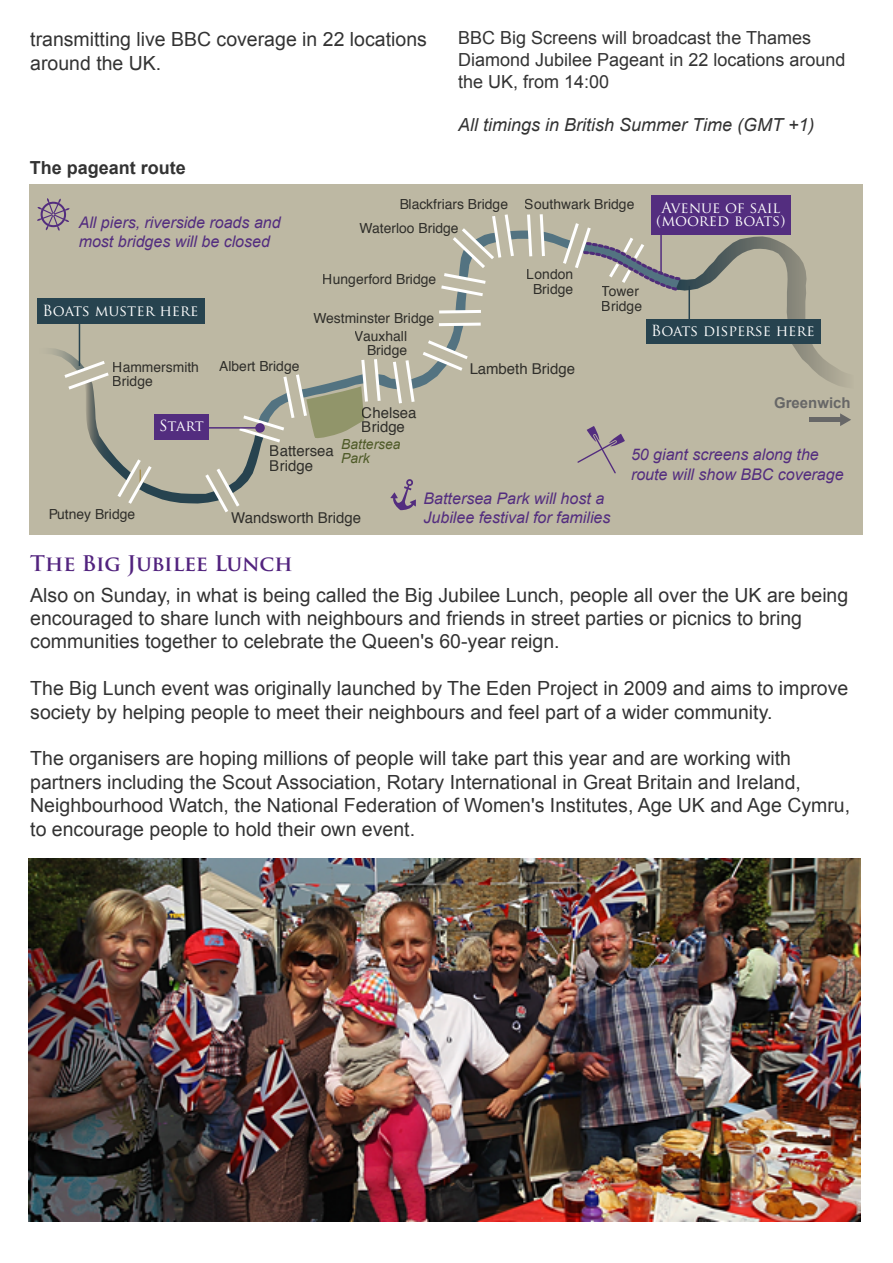
<style>
.page{position:relative;width:893px;height:1263px;background:#fff}
.page>*{position:absolute;margin:0;border:0;box-sizing:border-box;transform-origin:0 0}
.t1{font:700 21px "Trajan Pro";letter-spacing:-.01em;color:#52237e}
.t2{font:19.5px/23.4px "Arial";color:#333}
.t3{font:18px/21.6px "Arial";color:#333}
.t4{font:italic 18px "Arial";color:#333}
.t5{font:700 18px "Arial";color:#333}
.t6{font:italic 16.05px/19.2px "Arial";color:#532d7f}
.t7{font:15px/13.4px "Trajan Pro";color:#fff;text-align:center}
.t8{font:15px/13.5px "Helvetica";color:#0c0c0c}
.t9{font:700 15px "Arial";color:#676767}
.t10{font:13.95px/15px "Helvetica";color:#0c0c0c}
.t11{font:italic 13.95px/14.2px "Arial";color:#4e5a27}
</style>
<div class="page">
<div style="left:30px;top:184px;width:833px;height:351px;background:#bdb8a3"></div>
<div style="left:651px;top:195px;width:139px;height:40px;background:#532d7f"></div>
<svg style="left:37px;top:198px;width:814px;height:315px"></svg>
<hr style="left:809px;top:418px;width:34px;height:4px;background:#676767">
<img style="left:28px;top:859px;width:833px;height:363px">
<p class="t2" style="left:30px;top:28px;width:398px">transmitting live BBC coverage in 22 locations around the UK.</p>
<p class="t5" style="left:30px;top:156px;width:158px">The pageant route</p>
<p class="t3" style="left:458px;top:27px;width:389px">BBC Big Screens will broadcast the Thames<br>Diamond Jubilee Pageant in 22 locations around the UK, from 14:00</p>
<p class="t4" style="left:458px;top:113px;width:358px">All timings in British Summer Time (GMT +1)</p>
<p class="t6" style="left:79px;top:213px;width:203px">All piers, riverside roads and most bridges will be closed</p>
<p class="t7" style="left:43px;top:303px;width:157px">Boats muster here</p>
<p class="t10" style="left:113px;top:360px;width:88px">Hammersmith<br>Bridge</p>
<p class="t7" style="left:159px;top:419px;width:46px">Start</p>
<p class="t10" style="left:219px;top:359px;width:82px">Albert Bridge</p>
<p class="t10" style="left:399px;top:197px;width:110px">Blackfriars Bridge</p>
<p class="t10" style="left:360px;top:221px;width:100px">Waterloo Bridge</p>
<p class="t10" style="left:323px;top:272px;width:115px">Hungerford Bridge</p>
<p class="t10" style="left:313px;top:312px;width:122px">Westminster Bridge</p>
<p class="t10" style="left:355px;top:330px;width:54px;line-height:13.5px;text-align:right">Vauxhall<br>Bridge</p>
<p class="t10" style="left:525px;top:197px;width:111px">Southwark Bridge</p>
<p class="t10" style="left:527px;top:267px;width:48px;text-align:center">London<br>Bridge</p>
<p class="t10" style="left:602px;top:284px;width:42px">Tower<br>Bridge</p>
<p class="t8" style="left:362px;top:407px;width:56px">Chelsea<br>Bridge</p>
<p class="t8" style="left:469px;top:363px;width:107px">Lambeth Bridge</p>
<p class="t7" style="left:656px;top:201px;width:131px">Avenue of sail (moored boats)</p>
<p class="t7" style="left:651px;top:324px;width:165px">Boats disperse here</p>
<p class="t9" style="left:774px;top:393px;width:78px">Greenwich</p>
<p class="t10" style="left:48px;top:507px;width:89px">Putney Bridge</p>
<p class="t8" style="left:270px;top:444px;width:65px;line-height:15px">Battersea<br>Bridge</p>
<p class="t11" style="left:341px;top:437px;width:61px">Battersea<br>Park</p>
<p class="t8" style="left:231px;top:512px;width:131px">Wandsworth Bridge</p>
<p class="t1" style="left:30px;top:550px;width:264px">The Big Jubilee Lunch</p>
<p class="t6" style="left:424px;top:489px;width:188px">Battersea Park will host a<br>Jubilee festival for families</p>
<p class="t6" style="left:631px;top:445px;width:214px">50 giant screens along the route will show BBC coverage</p>
<p class="t2" style="left:30px;top:583px;width:820px">Also on Sunday, in what is being called the Big Jubilee Lunch, people all over the UK are being encouraged to share lunch with neighbours and friends in street parties or picnics to bring communities together to celebrate the Queen's 60-year reign.</p>
<p class="t2" style="left:30px;top:677px;width:820px">The Big Lunch event was originally launched by The Eden Project in 2009 and aims to improve society by helping people to meet their neighbours and feel part of a wider community.</p>
<p class="t2" style="left:30px;top:747px;width:821px">The organisers are hoping millions of people will take part this year and are working with partners including the Scout Association, Rotary International in Great Britain and Ireland, Neighbourhood Watch, the National Federation of Women's Institutes, Age UK and Age Cymru, to encourage people to hold their own event.</p>
</div>
